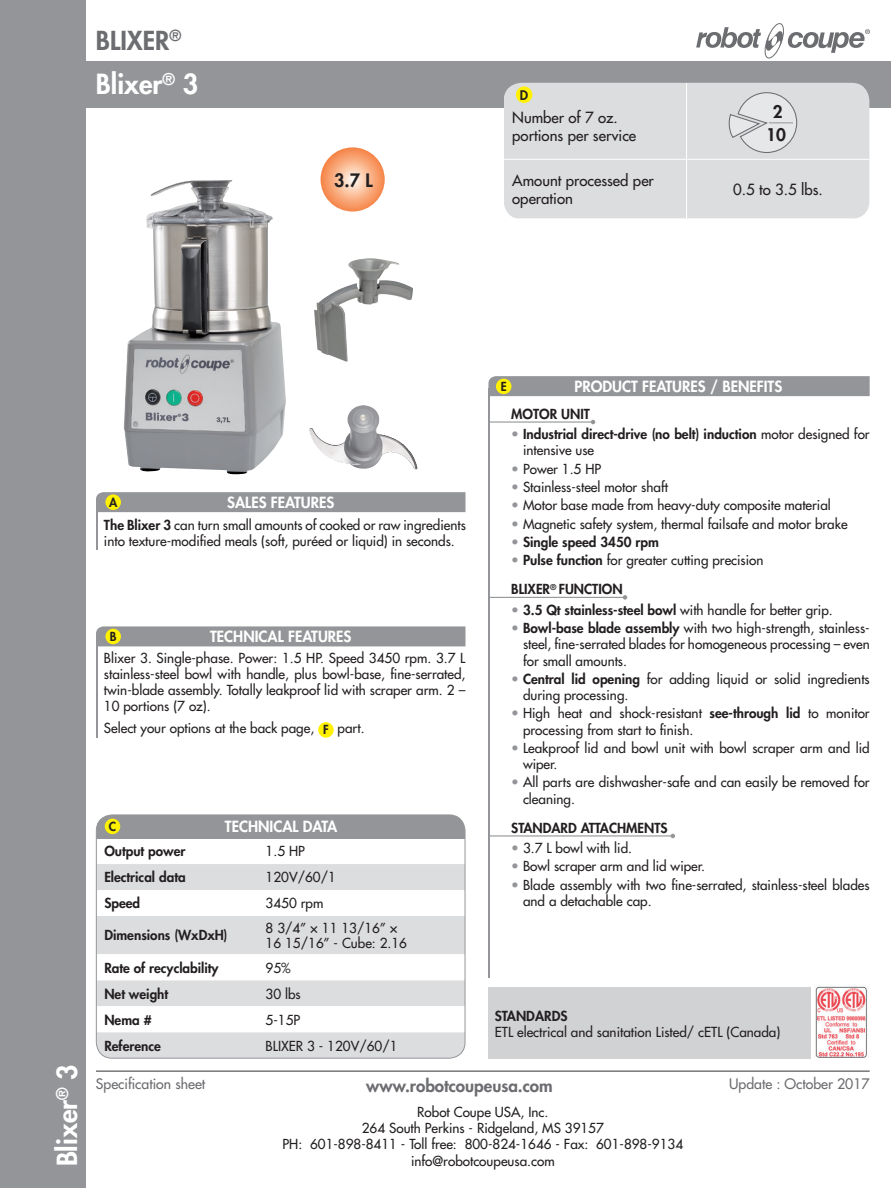
<style>
.page{position:relative;width:891px;height:1188px;background:#fff}
.page>*{position:absolute;margin:0;border:0;box-sizing:border-box;transform-origin:0 0}
.t1{font:800 27px "Futura";color:#fff}
.t2{font:800 25.5px "Futura";color:#6c6d70}
.t3{font:800 18px "Futura";color:#231f20}
.t4{font:800 16.95px "Futura";color:#6c6d70}
.t5{font:800 16.95px/22.2px "Futura";color:#231f20;text-align:center}
.t6{font:15px/18px "Futura";color:#231f20}
.t7{font:800 15px "Futura";color:#fff}
.t8{font:14.1px "Futura";color:#6c6d70}
.t9{font:13.5px/16.2px "Futura";color:#231f20}
.t10{font:800 13.5px/16.2px "Futura";color:#231f20}
.t11{font:800 12.9px "Futura";color:#231f20}
.t12{font:800 12.15px "Futura";color:#231f20}
.s1{font-weight:400;color:#939598}
.s2{font-weight:400}
.s3{color:#939598}
.s4{font-weight:800}
</style>
<div class="page">
<div style="left:0;top:0;width:85px;height:1188px;background:#939598"></div>
<div style="left:63px;top:61px;width:828px;height:46px;background:#939598"></div>
<svg style="left:696px;top:23px;width:174px;height:35px"></svg>
<div style="left:96px;top:815px;width:369px;height:23px;background:#939598"></div>
<div style="left:96px;top:864px;width:369px;height:194px;background:#dcdddf"></div>
<svg style="left:98px;top:890px;width:365px;height:142px"></svg>
<div style="left:96px;top:815px;width:369px;height:244px;border:1px solid #939598;border-radius:16px"></div>
<div style="left:105px;top:819px;width:15px;height:15px;background:#fff101;border-radius:50%"></div>
<hr style="left:96px;top:635px;width:2px;height:103px;background:#939598">
<div style="left:318px;top:722px;width:16px;height:16px;background:#fff101;border-radius:50%"></div>
<div style="left:488px;top:376px;width:382px;height:20px;background:#939598"></div>
<div style="left:96px;top:626px;width:369px;height:20px;background:#939598"></div>
<hr style="left:489px;top:421px;width:104px;height:2px;background:#939598">
<svg style="left:591px;top:420px;width:4px;height:4px"></svg>
<hr style="left:489px;top:597px;width:136px;height:1px;background:#939598">
<svg style="left:623px;top:595px;width:4px;height:5px"></svg>
<hr style="left:489px;top:835px;width:184px;height:2px;background:#939598">
<svg style="left:671px;top:834px;width:4px;height:4px"></svg>
<div style="left:105px;top:629px;width:16px;height:15px;background:#fff101;border-radius:50%"></div>
<div style="left:496px;top:379px;width:15px;height:15px;background:#fff101;border-radius:50%"></div>
<svg style="left:321px;top:147px;width:64px;height:65px;background:#f8ac7f"></svg>
<div style="left:504px;top:83px;width:365px;height:136px;background:#dcdddf"></div>
<hr style="left:686px;top:83px;width:1px;height:76px;background:#fff">
<hr style="left:504px;top:159px;width:183px;height:1px;background:#fff">
<hr style="left:687px;top:159px;width:182px;height:1px;background:#fff">
<hr style="left:686px;top:160px;width:1px;height:59px;background:#fff">
<div style="left:516px;top:86px;width:16px;height:17px;background:#fff101;border-radius:50%"></div>
<svg style="left:729px;top:92px;width:68px;height:61px;background:#d9dadc"></svg>
<img style="left:124px;top:180px;width:162px;height:295px">
<img style="left:310px;top:405px;width:108px;height:65px">
<img style="left:314px;top:258px;width:99px;height:104px">
<hr style="left:488px;top:388px;width:2px;height:590px;background:#939598">
<hr style="left:96px;top:1070px;width:774px;height:2px;background:#6c6d70">
<div style="left:488px;top:987px;width:323px;height:72px;background:#d1d2d4"></div>
<img style="left:815px;top:986px;width:52px;height:72px">
<hr style="left:96px;top:501px;width:2px;height:49px;background:#939598">
<div style="left:96px;top:492px;width:369px;height:20px;background:#939598"></div>
<div style="left:105px;top:494px;width:16px;height:16px;background:#fff101;border-radius:50%"></div>
<h2 class="t2" style="left:96px;top:24px;width:87px">BLIXER<sup>®</sup></h2>
<h1 class="t1" style="left:96px;top:67px;width:104px">Blixer<sup>®</sup> 3</h1>
<h3 class="t3" style="left:334px;top:169px;width:40px">3.7 L</h3>
<p class="t11" style="left:520px;top:87px;width:10px">D</p>
<p class="t5" style="left:766px;top:101px;width:21px">2<br>10</p>
<p class="t6" style="left:512px;top:109px;width:126px">Number of 7 oz. portions per service</p>
<p class="t6" style="left:512px;top:172px;width:143px">Amount processed per operation</p>
<p class="t6" style="left:733px;top:181px;width:91px">0.5 to 3.5 lbs.</p>
<h1 class="t1" style="left:50px;top:1166px;width:104px;rotate:-90deg">Blixer<sup>®</sup> 3</h1>
<p class="t12" style="left:501px;top:379px;width:7px">E</p>
<p class="t7" style="left:575px;top:377px;width:209px">PRODUCT FEATURES / BENEFITS</p>
<p class="t10" style="left:511px;top:406px;width:80px">MOTOR UNIT</p>
<p class="t10" style="left:523px;top:426px;width:348px;text-indent:-12px"><span class="s1">•</span> Industrial direct-drive (no belt) induction <span class="s2">motor designed for intensive use</span></p>
<p class="t9" style="left:511px;top:461px;width:91px"><span class="s3">•</span> Power 1.5 HP</p>
<p class="t9" style="left:511px;top:479px;width:158px"><span class="s3">•</span> Stainless-steel motor shaft</p>
<p class="t9" style="left:511px;top:497px;width:321px"><span class="s3">•</span> Motor base made from heavy-duty composite material</p>
<p class="t9" style="left:511px;top:516px;width:338px"><span class="s3">•</span> Magnetic safety system, thermal failsafe and motor brake</p>
<p class="t10" style="left:511px;top:534px;width:149px"><span class="s3">•</span> Single speed 3450 rpm</p>
<p class="t10" style="left:511px;top:546px;width:254px;line-height:29px"><span class="s3">•</span> Pulse function <span class="s2">for greater cutting precision<br></span>BLIXER<sup>®</sup> FUNCTION</p>
<p class="t10" style="left:511px;top:602px;width:323px"><span class="s1">•</span> 3.5 Qt stainless-steel bowl <span class="s2">with handle for better grip.</span></p>
<p class="t9" style="left:523px;top:620px;width:348px;text-align:justify;text-indent:-12px"><span class="s3">•</span> <span class="s4">Bowl-base blade assembly</span> with two high-strength, stainless&shy;steel, fine-serrated blades for homogeneous processing – even for small amounts.</p>
<p class="t9" style="left:523px;top:671px;width:348px;text-indent:-12px"><span class="s3">•</span> <span class="s4">Central lid opening</span> for adding liquid or solid ingredients during processing.</p>
<p class="t9" style="left:523px;top:705px;width:348px;text-indent:-12px"><span class="s3">•</span> High heat and shock-resistant <span class="s4">see-through lid</span> to monitor processing from start to finish.</p>
<p class="t9" style="left:523px;top:740px;width:348px;text-indent:-12px"><span class="s3">•</span> Leakproof lid and bowl unit with bowl scraper arm and lid wiper.</p>
<p class="t9" style="left:523px;top:774px;width:348px;text-indent:-12px"><span class="s3">•</span> All parts are dishwasher-safe and can easily be removed for cleaning.</p>
<p class="t10" style="left:511px;top:820px;width:158px">STANDARD ATTACHMENTS</p>
<p class="t9" style="left:511px;top:840px;width:122px"><span class="s3">•</span> 3.7 L bowl with lid.</p>
<p class="t9" style="left:511px;top:858px;width:195px"><span class="s3">•</span> Bowl scraper arm and lid wiper.</p>
<p class="t9" style="left:523px;top:877px;width:348px;text-indent:-12px"><span class="s3">•</span> Blade assembly with two fine-serrated, stainless-steel blades and a detachable cap.</p>
<p class="t12" style="left:109px;top:495px;width:10px">A</p>
<p class="t7" style="left:227px;top:493px;width:109px">SALES FEATURES</p>
<p class="t9" style="left:104px;top:517px;width:363px"><span class="s4">The Blixer 3</span> can turn small amounts of cooked or raw ingredients into texture-modified meals (soft, puréed or liquid) in seconds.</p>
<p class="t12" style="left:110px;top:629px;width:8px">B</p>
<p class="t7" style="left:210px;top:627px;width:143px">TECHNICAL FEATURES</p>
<p class="t9" style="left:104px;top:650px;width:363px;text-align:justify">Blixer 3. Single-phase. Power: 1.5 HP. Speed 3450 rpm. 3.7 L stainless-steel bowl with handle, plus bowl-base, fine-serrated, twin-blade assembly. Totally leakproof lid with scraper arm. 2 – 10 portions (7 oz).</p>
<p class="t9" style="left:104px;top:720px;width:262px">Select your options at the back page, <sub>F</sub> part.</p>
<p class="t7" style="left:225px;top:817px;width:114px">TECHNICAL DATA</p>
<p class="t12" style="left:109px;top:819px;width:9px">C</p>
<p class="t10" style="left:104px;top:843px;width:83px">Output power</p>
<p class="t9" style="left:266px;top:843px;width:41px">1.5 HP</p>
<p class="t10" style="left:104px;top:869px;width:83px">Electrical data</p>
<p class="t9" style="left:266px;top:869px;width:72px">120V/60/1</p>
<p class="t10" style="left:104px;top:895px;width:37px">Speed</p>
<p class="t9" style="left:266px;top:895px;width:59px">3450 rpm</p>
<p class="t10" style="left:104px;top:927px;width:125px">Dimensions (WxDxH)</p>
<p class="t9" style="left:266px;top:921px;width:143px;line-height:15px">8 3/4” × 11 13/16” ×<br>16 15/16” - Cube: 2.16</p>
<p class="t10" style="left:104px;top:960px;width:116px">Rate of recyclability</p>
<p class="t9" style="left:266px;top:960px;width:27px">95%</p>
<p class="t10" style="left:104px;top:986px;width:65px">Net weight</p>
<p class="t9" style="left:266px;top:986px;width:37px">30 lbs</p>
<p class="t10" style="left:104px;top:1011px;width:49px">Nema #</p>
<p class="t9" style="left:266px;top:1012px;width:36px">5-15P</p>
<p class="t10" style="left:104px;top:1037px;width:58px">Reference</p>
<p class="t9" style="left:266px;top:1037px;width:133px">BLIXER 3 - 120V/60/1</p>
<p class="t10" style="left:495px;top:1008px;width:74px">STANDARDS</p>
<p class="t9" style="left:495px;top:1024px;width:287px">ETL electrical and sanitation Listed/ cETL (Canada)</p>
<p class="t4" style="left:366px;top:1075px;width:188px">www.robotcoupeusa.com</p>
<p class="t9" style="left:283px;top:1104px;width:402px;text-align:center">Robot Coupe USA, Inc.<br>264 South Perkins - Ridgeland, MS 39157<br>PH: 601-898-8411 - Toll free: 800-824-1646 - Fax: 601-898-9134 info@robotcoupeusa.com</p>
<p class="t8" style="left:96px;top:1075px;width:111px">Specification sheet</p>
<p class="t8" style="left:729px;top:1075px;width:142px">Update : October 2017</p>
</div>
